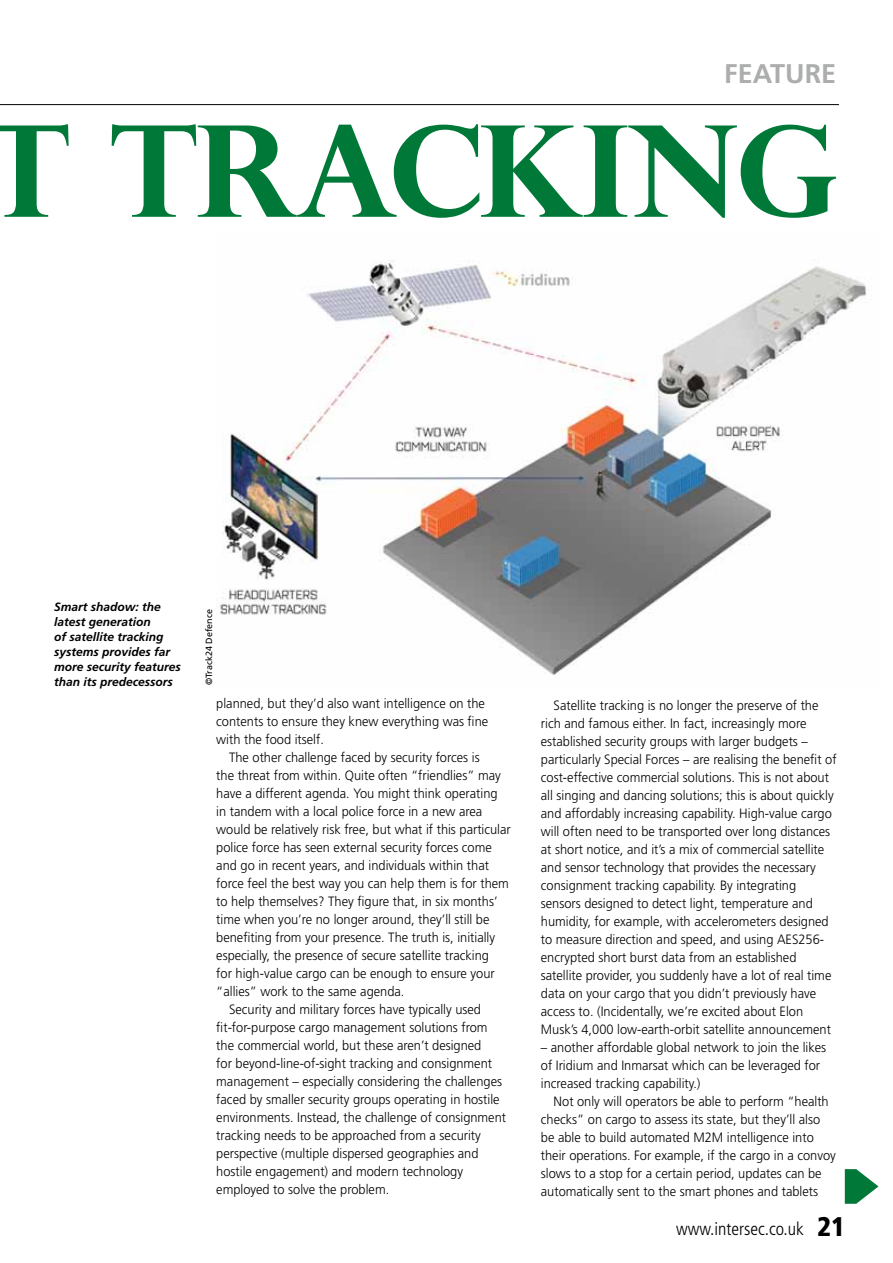
<style>
.page{position:relative;width:893px;height:1263px;background:#fff}
.page>*{position:absolute;margin:0;border:0;box-sizing:border-box;transform-origin:0 0}
.t1{font:700 126.9px "Perpetua Titling";letter-spacing:-.02em;color:#007938}
.t2{font:700 27px "Frutiger";color:#acadae}
.t3{font:300 condensed 18px "Frutiger";color:#000}
.t4{font:300 13.5px/18px "Frutiger";color:#000;scale:.95 1}
.t5{font:italic 700 12px/15px "Frutiger";color:#000}
.t6{font:9px "Frutiger";color:#000}
.s1{font-weight:900;font-size:27px}
</style>
<div class="page">
<hr style="left:0;top:104px;width:839px;height:1px;background:#000">
<svg style="left:845px;top:1169px;width:33px;height:35px"></svg>
<img style="left:220px;top:260px;width:646px;height:415px">
<h2 class="t2" style="left:724px;top:57px;width:113px">FEATURE</h2>
<h1 class="t1" style="left:-18px;top:122px;width:858px">T TRACKING</h1>
<p class="t5" style="left:54px;top:599px;width:128px">Smart shadow: the latest generation<br>of satellite tracking systems provides far more security features than its predecessors</p>
<p class="t6" style="left:204px;top:685px;width:78px;rotate:-90deg">©Track24 Defence</p>
<p class="t4" style="left:216px;top:694px;width:288px">planned, but they’d also want intelligence on the contents to ensure they knew everything was fine with the food itself.</p>
<p class="t4" style="left:229px;top:748px;width:265px">The other challenge faced by security forces is</p>
<p class="t4" style="left:216px;top:766px;width:301px">the threat from within. Quite often “friendlies” may</p>
<p class="t4" style="left:216px;top:784px;width:298px">have a different agenda. You might think operating</p>
<p class="t4" style="left:216px;top:802px;width:282px">in tandem with a local police force in a new area</p>
<p class="t4" style="left:216px;top:820px;width:312px">would be relatively risk free, but what if this particular</p>
<p class="t4" style="left:216px;top:838px;width:291px">police force has seen external security forces come</p>
<p class="t4" style="left:216px;top:856px;width:289px">and go in recent years, and individuals within that</p>
<p class="t4" style="left:216px;top:874px;width:310px">force feel the best way you can help them is for them</p>
<p class="t4" style="left:216px;top:892px;width:298px">to help themselves? They figure that, in six months’</p>
<p class="t4" style="left:216px;top:910px;width:289px">time when you’re no longer around, they’ll still be</p>
<p class="t4" style="left:216px;top:928px;width:295px">benefiting from your presence. The truth is, initially</p>
<p class="t4" style="left:216px;top:946px;width:289px">especially, the presence of secure satellite tracking</p>
<p class="t4" style="left:216px;top:964px;width:295px">for high-value cargo can be enough to ensure your</p>
<p class="t4" style="left:216px;top:982px;width:200px">“allies” work to the same agenda.</p>
<p class="t4" style="left:229px;top:1000px;width:267px">Security and military forces have typically used</p>
<p class="t4" style="left:216px;top:1018px;width:287px">fit-for-purpose cargo management solutions from</p>
<p class="t4" style="left:216px;top:1036px;width:281px">the commercial world, but these aren’t designed</p>
<p class="t4" style="left:216px;top:1054px;width:292px">for beyond-line-of-sight tracking and consignment</p>
<p class="t4" style="left:216px;top:1072px;width:302px">management – especially considering the challenges</p>
<p class="t4" style="left:216px;top:1090px;width:300px">faced by smaller security groups operating in hostile</p>
<p class="t4" style="left:216px;top:1108px;width:307px">environments. Instead, the challenge of consignment</p>
<p class="t4" style="left:216px;top:1126px;width:280px">tracking needs to be approached from a security</p>
<p class="t4" style="left:216px;top:1144px;width:278px">perspective (multiple dispersed geographies and</p>
<p class="t4" style="left:216px;top:1162px;width:261px">hostile engagement) and modern technology</p>
<p class="t4" style="left:216px;top:1180px;width:184px">employed to solve the problem.</p>
<p class="t4" style="left:541px;top:696px;width:313px;text-indent:13px">Satellite tracking is no longer the preserve of the rich and famous either. In fact, increasingly more established security groups with larger budgets – particularly Special Forces – are realising the benefit of cost-effective commercial solutions. This is not about all singing and dancing solutions; this is about quickly and affordably increasing capability. High-value cargo will often need to be transported over long distances at short notice, and it’s a mix of commercial satellite and sensor technology that provides the necessary consignment tracking capability. By integrating sensors designed to detect light, temperature and humidity, for example, with accelerometers designed to measure direction and speed, and using AES256- encrypted short burst data from an established satellite provider, you suddenly have a lot of real time data on your cargo that you didn’t previously have access to. (Incidentally, we’re excited about Elon Musk’s 4,000 low-earth-orbit satellite announcement</p>
<p class="t4" style="left:541px;top:1038px;width:302px">– another affordable global network to join the likes of Iridium and Inmarsat which can be leveraged for increased tracking capability.)</p>
<p class="t4" style="left:541px;top:1092px;width:312px;text-indent:13px">Not only will operators be able to perform “health checks” on cargo to assess its state, but they’ll also be able to build automated M2M intelligence into their operations. For example, if the cargo in a convoy slows to a stop for a certain period, updates can be automatically sent to the smart phones and tablets</p>
<h3 class="t3" style="left:676px;top:1219px;width:171px">www.intersec.co.uk <span class="s1">21</span></h3>
</div>
